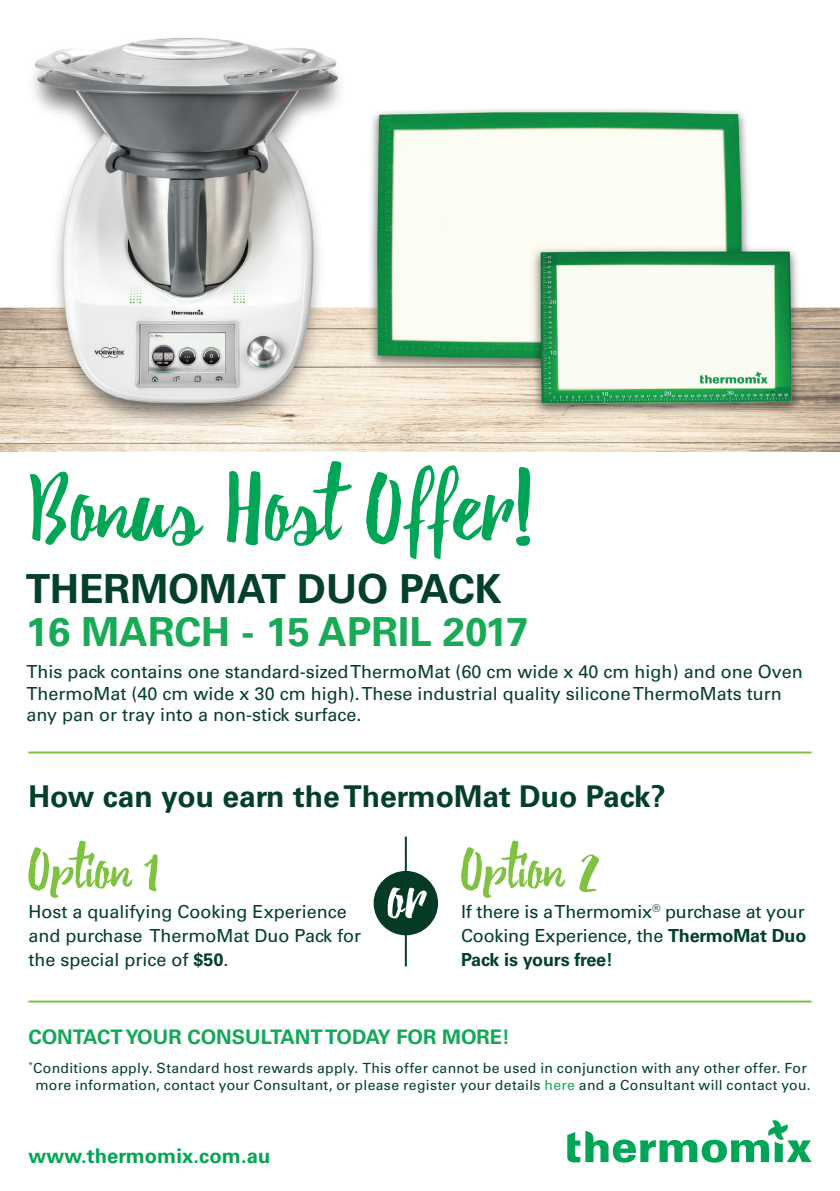
<style>
.page{position:relative;width:840px;height:1191px;background:#fff}
.page>*{position:absolute;margin:0;border:0;box-sizing:border-box;transform-origin:0 0}
.t1{font:100px "Debby";letter-spacing:.02em;color:#00a656}
.t2{font:66.4px "Debby";color:#fff}
.t3{font:60px "Debby";letter-spacing:.02em;color:#7fc241}
.t4{font:700 40px "Univers";color:#18aa57}
.t5{font:700 40px "Univers";color:#023f2c}
.t6{font:700 30px "Univers";color:#023f2c}
.t7{font:700 20.2px "Univers";letter-spacing:.005em;color:#00a656}
.t8{font:700 20px "Univers";color:#13a857}
.t9{font:18px/21.6px "Univers";color:#073e2b}
.t10{font:18px/24px "Univers";color:#023f2c}
.t11{font:14px/16.8px "Univers";letter-spacing:.02em;color:#023f2c;text-align:center}
.s1{font-size:80px}
.s2{font-weight:700}
.s3{color:#13a857}
</style>
<div class="page">
<hr style="left:404px;top:836px;width:2px;height:130px;background:#073e2b">
<div style="left:373px;top:871px;width:65px;height:64px;background:#053a25;border-radius:50%"></div>
<hr style="left:28px;top:751px;width:783px;height:2px;background:#7fc241">
<hr style="left:28px;top:1000px;width:783px;height:2px;background:#7fc241">
<svg style="left:567px;top:1120px;width:244px;height:42px"></svg>
<img style="left:0;top:38px;width:839px;height:414px">
<h1 class="t1" style="left:30px;top:448px;width:506px">Bonus Host Offer!</h1>
<h3 class="t5" style="left:26px;top:565px;width:477px">THERMOMAT DUO PACK</h3>
<h3 class="t4" style="left:26px;top:608px;width:504px">16 MARCH - 15 APRIL 2017</h3>
<p class="t9" style="left:26px;top:661px;width:777px">This pack contains one standard-sized ThermoMat (60 cm wide x 40 cm high) and one Oven<br>ThermoMat (40 cm wide x 30 cm high). These industrial quality silicone ThermoMats turn any pan or tray into a non-stick surface.</p>
<h3 class="t6" style="left:28px;top:779px;width:638px">How can you earn the ThermoMat Duo Pack?</h3>
<h3 class="t3" style="left:28px;top:832px;width:132px">Option <span class="s1">1</span></h3>
<p class="t10" style="left:28px;top:899px;width:334px">Host a qualifying Cooking Experience and purchase ThermoMat Duo Pack for the special price of <span class="s2">$50</span>.</p>
<h3 class="t3" style="left:461px;top:832px;width:139px">Option <span class="s1">2</span></h3>
<p class="t10" style="left:461px;top:899px;width:346px;text-align:justify">If there is a Thermomix<sup>®</sup> purchase at your Cooking Experience, the <span class="s2">ThermoMat Duo Pack is yours free!</span></p>
<h2 class="t2" style="left:387px;top:856px;width:39px">or</h2>
<h3 class="t8" style="left:28px;top:1025px;width:483px">CONTACT YOUR CONSULTANT TODAY FOR MORE!</h3>
<p class="t11" style="left:28px;top:1059px;width:783px"><sup>*</sup>Conditions apply. Standard host rewards apply. This offer cannot be used in conjunction with any other offer. For more information, contact your Consultant, or please register your details <span class="s3">here</span> and a Consultant will contact you.</p>
<h3 class="t7" style="left:28px;top:1143px;width:243px">www.thermomix.com.au</h3>
</div>
